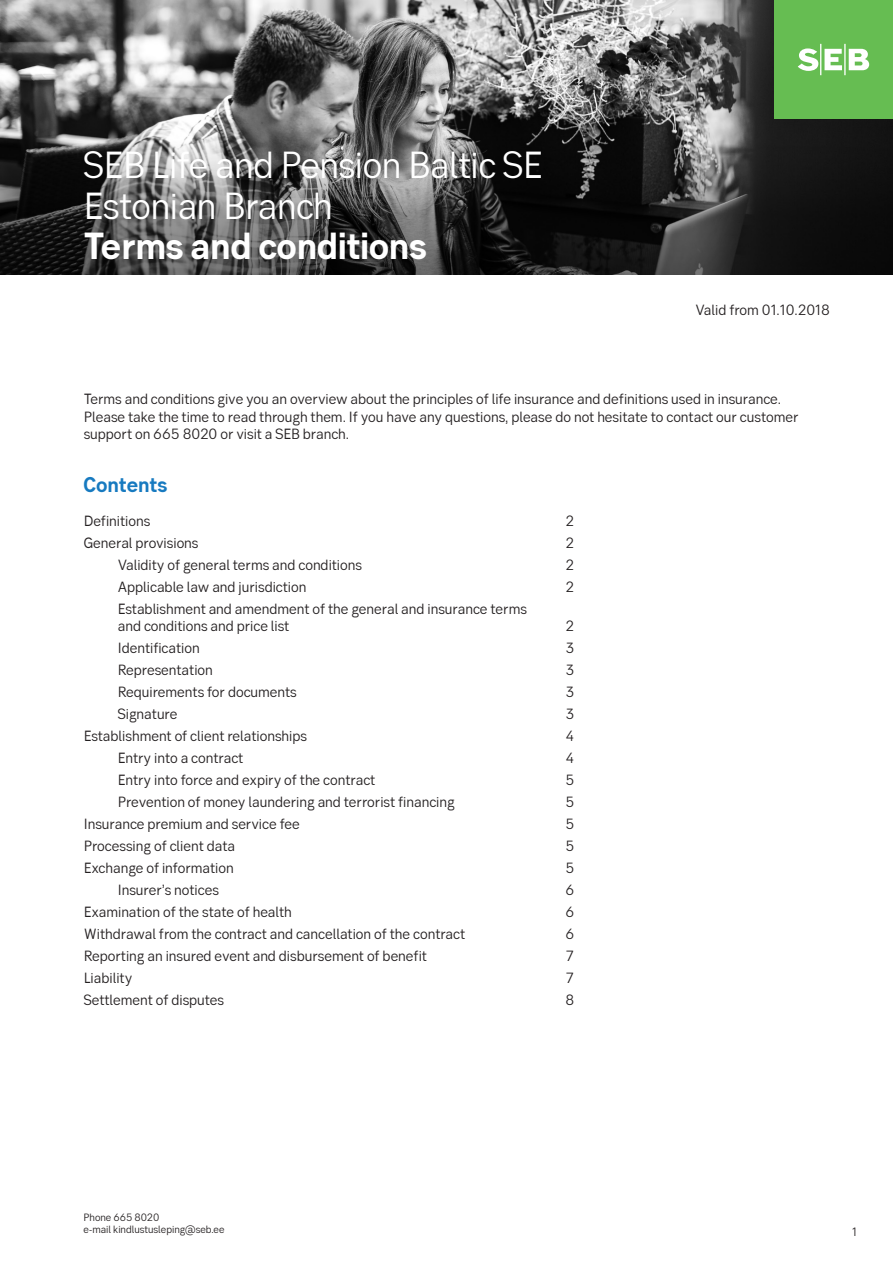
<style>
.page{position:relative;width:893px;height:1263px;background:#fff}
.page>*{position:absolute;margin:0;border:0;box-sizing:border-box;transform-origin:0 0}
.t1{font:37.5px/40.5px "SEB Sans Serif";letter-spacing:-.01em;color:#fff}
.t2{font:700 37.5px "SEB Sans Serif";letter-spacing:-.01em;color:#fff}
.t3{font:700 21px "SEB Sans Serif";color:#177ac0}
.sisukord2{font:14.7px/17.7px "SEB Sans Serif";color:#231f20}
.sisukord1{font:14.7px "SEB Sans Serif";color:#231f20}
.Body_tekst_10_12_lep{font:14.7px/17.7px "SEB Sans Serif";color:#231f20}
.Body_tekst_10_12_lep-2{font:12px "SEB Sans Serif";color:#231f20}
.t4{font:10.5px/12.6px "SEB Sans Serif";color:#231f20}
</style>
<div class="page">
<img style="left:0;top:0;width:892px;height:274px">
<div style="left:774px;top:0;width:119px;height:119px;background:#66bd52"></div>
<svg style="left:798px;top:44px;width:71px;height:31px"></svg>
<h1 class="t1" style="left:84px;top:145px;width:460px">SEB Life and Pension Baltic SE<br>Estonian Branch</h1>
<h1 class="t2" style="left:84px;top:224px;width:345px">Terms and conditions</h1>
<p class="Body_tekst_10_12_lep" style="left:696px;top:301px;width:136px">Valid from 01.10.2018</p>
<p class="Body_tekst_10_12_lep" style="left:84px;top:390px;width:716px">Terms and conditions give you an overview about the principles of life insurance and definitions used in insurance.<br>Please take the time to read through them. If you have any questions, please do not hesitate to contact our customer support on 665 8020 or visit a SEB branch.</p>
<p class="t3" style="left:84px;top:472px;width:85px">Contents</p>
<p class="sisukord1" style="left:84px;top:512px;width:68px">Definitions</p>
<p class="sisukord1" style="left:565px;top:512px;width:10px">2</p>
<p class="sisukord1" style="left:84px;top:534px;width:116px">General provisions</p>
<p class="sisukord1" style="left:565px;top:534px;width:10px">2</p>
<p class="sisukord2" style="left:118px;top:556px;width:246px">Validity of general terms and conditions</p>
<p class="sisukord2" style="left:565px;top:556px;width:10px">2</p>
<p class="sisukord2" style="left:118px;top:578px;width:190px">Applicable law and jurisdiction</p>
<p class="sisukord2" style="left:565px;top:578px;width:10px">2</p>
<p class="sisukord2" style="left:118px;top:600px;width:411px">Establishment and amendment of the general and insurance terms and conditions and price list</p>
<p class="sisukord2" style="left:565px;top:617px;width:10px">2</p>
<p class="sisukord2" style="left:118px;top:639px;width:84px">Identification</p>
<p class="sisukord2" style="left:565px;top:639px;width:10px">3</p>
<p class="sisukord2" style="left:118px;top:661px;width:97px">Representation</p>
<p class="sisukord2" style="left:565px;top:661px;width:10px">3</p>
<p class="sisukord2" style="left:118px;top:683px;width:181px">Requirements for documents</p>
<p class="sisukord2" style="left:565px;top:683px;width:10px">3</p>
<p class="sisukord2" style="left:118px;top:705px;width:61px">Signature</p>
<p class="sisukord2" style="left:565px;top:705px;width:10px">3</p>
<p class="sisukord1" style="left:84px;top:727px;width:225px">Establishment of client relationships</p>
<p class="sisukord1" style="left:565px;top:727px;width:10px">4</p>
<p class="sisukord2" style="left:118px;top:749px;width:127px">Entry into a contract</p>
<p class="sisukord2" style="left:565px;top:749px;width:10px">4</p>
<p class="sisukord2" style="left:118px;top:771px;width:259px">Entry into force and expiry of the contract</p>
<p class="sisukord2" style="left:565px;top:771px;width:10px">5</p>
<p class="sisukord2" style="left:118px;top:793px;width:339px">Prevention of money laundering and terrorist financing</p>
<p class="sisukord2" style="left:565px;top:793px;width:10px">5</p>
<p class="sisukord1" style="left:84px;top:815px;width:218px">Insurance premium and service fee</p>
<p class="sisukord1" style="left:565px;top:815px;width:10px">5</p>
<p class="sisukord1" style="left:84px;top:837px;width:153px">Processing of client data</p>
<p class="sisukord1" style="left:565px;top:837px;width:10px">5</p>
<p class="sisukord1" style="left:84px;top:859px;width:151px">Exchange of information</p>
<p class="sisukord1" style="left:565px;top:859px;width:10px">5</p>
<p class="sisukord2" style="left:118px;top:881px;width:103px">Insurer’s notices</p>
<p class="sisukord2" style="left:565px;top:881px;width:10px">6</p>
<p class="sisukord1" style="left:84px;top:903px;width:210px">Examination of the state of health</p>
<p class="sisukord1" style="left:565px;top:903px;width:10px">6</p>
<p class="sisukord1" style="left:84px;top:925px;width:383px">Withdrawal from the contract and cancellation of the contract</p>
<p class="sisukord1" style="left:565px;top:925px;width:10px">6</p>
<p class="sisukord1" style="left:84px;top:947px;width:345px">Reporting an insured event and disbursement of benefit</p>
<p class="sisukord1" style="left:565px;top:947px;width:10px">7</p>
<p class="sisukord1" style="left:84px;top:969px;width:50px">Liability</p>
<p class="sisukord1" style="left:565px;top:969px;width:10px">7</p>
<p class="sisukord1" style="left:84px;top:991px;width:142px">Settlement of disputes</p>
<p class="sisukord1" style="left:565px;top:991px;width:10px">8</p>
<p class="t4" style="left:84px;top:1210px;width:142px">Phone 665 8020<br>e-mail kindlustusleping@seb.ee</p>
<p class="Body_tekst_10_12_lep-2" style="left:852px;top:1225px;width:6px">1</p>
</div>
